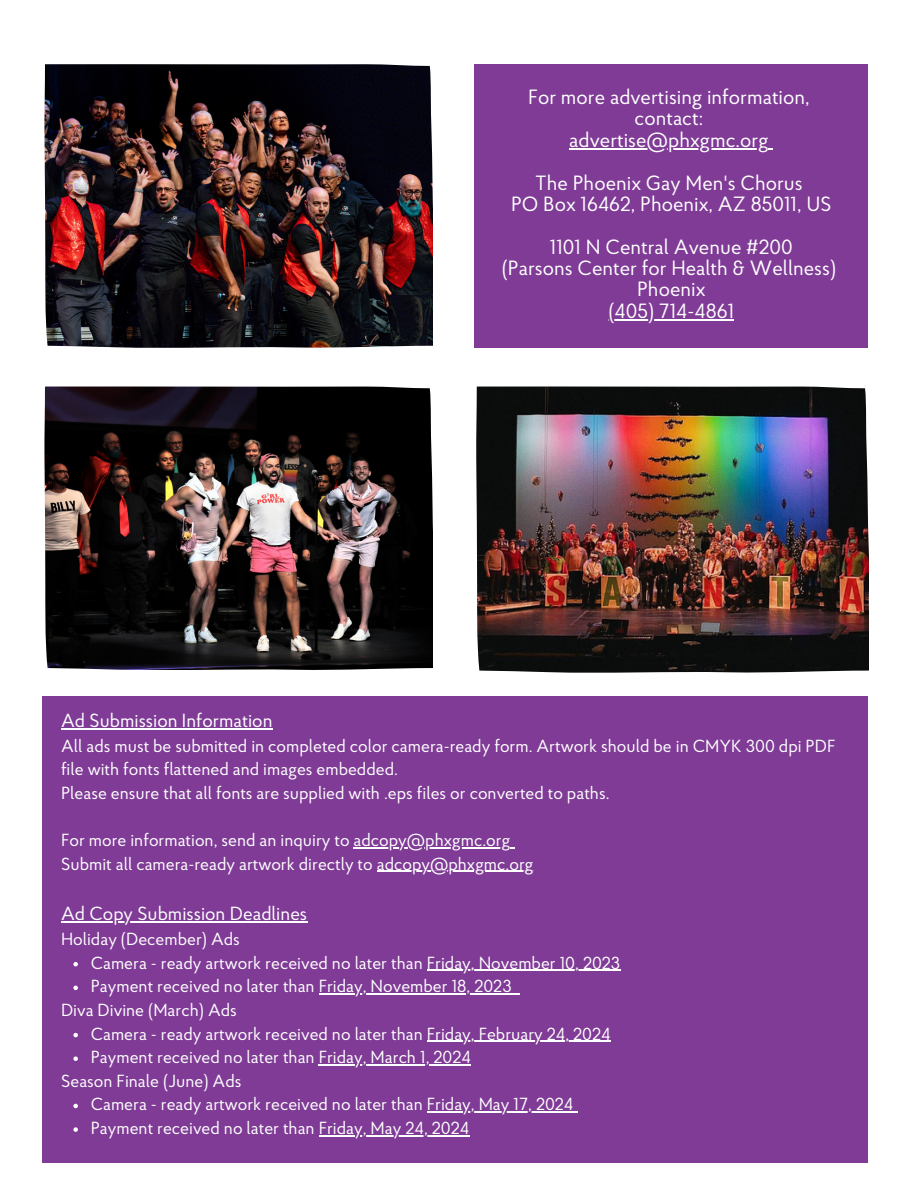
<style>
.page{position:relative;width:918px;height:1188px;background:#fff}
.page>*{position:absolute;margin:0;border:0;box-sizing:border-box;transform-origin:0 0}
.t1{font:20.55px "Proba Pro";color:#fff}
.t2{font:19.05px "Proba Pro";color:#fff}
.t3{font:17.4px/23.7px "Proba Pro";color:#fff}
</style>
<div class="page">
<img style="left:44px;top:64px;width:389px;height:284px">
<img style="left:476px;top:387px;width:392px;height:285px">
<img style="left:44px;top:387px;width:389px;height:283px">
<div style="left:474px;top:64px;width:394px;height:284px;background:#7f3b96"></div>
<hr style="left:569px;top:148px;width:200px;height:1px;background:#fff">
<hr style="left:608px;top:319px;width:98px;height:1px;background:#fff">
<svg style="left:706px;top:319px;width:28px;height:1px"></svg>
<div style="left:42px;top:696px;width:826px;height:467px;background:#7f3b96"></div>
<svg style="left:73px;top:962px;width:5px;height:4px"></svg>
<hr style="left:427px;top:970px;width:193px;height:1px;background:#fff">
<svg style="left:73px;top:986px;width:5px;height:4px"></svg>
<hr style="left:319px;top:993px;width:193px;height:2px;background:#fff">
<svg style="left:512px;top:993px;width:8px;height:2px"></svg>
<svg style="left:73px;top:1033px;width:5px;height:4px"></svg>
<hr style="left:427px;top:1041px;width:184px;height:1px;background:#fff">
<svg style="left:73px;top:1056px;width:5px;height:5px"></svg>
<hr style="left:319px;top:1064px;width:152px;height:1px;background:#fff">
<svg style="left:73px;top:1104px;width:5px;height:4px"></svg>
<hr style="left:427px;top:1112px;width:147px;height:1px;background:#fff">
<svg style="left:73px;top:1127px;width:5px;height:5px"></svg>
<hr style="left:319px;top:1135px;width:150px;height:1px;background:#fff">
<hr style="left:61px;top:728px;width:212px;height:1px;background:#fff">
<hr style="left:354px;top:847px;width:156px;height:1px;background:#fff">
<hr style="left:377px;top:871px;width:157px;height:1px;background:#fff">
<hr style="left:61px;top:921px;width:246px;height:2px;background:#fff">
<p class="t1" style="left:528px;top:89px;width:283px">For more advertising information,</p>
<p class="t1" style="left:635px;top:110px;width:70px">contact:</p>
<p class="t1" style="left:569px;top:131px;width:201px">advertise@phxgmc.org</p>
<p class="t1" style="left:535px;top:174px;width:269px">The Phoenix Gay Men's Chorus</p>
<p class="t1" style="left:511px;top:196px;width:322px">PO Box 16462, Phoenix, AZ 85011, US</p>
<p class="t1" style="left:550px;top:238px;width:244px">1101 N Central Avenue #200</p>
<p class="t1" style="left:502px;top:260px;width:336px">(Parsons Center for Health &amp; Wellness)</p>
<p class="t1" style="left:637px;top:281px;width:70px">Phoenix</p>
<p class="t1" style="left:608px;top:302px;width:127px">(405) 714-4861</p>
<p class="t2" style="left:61px;top:713px;width:213px">Ad Submission Information</p>
<p class="t3" style="left:61px;top:735px;width:776px">All ads must be submitted in completed color camera-ready form. Artwork should be in CMYK 300 dpi PDF file with fonts flattened and images embedded.</p>
<p class="t3" style="left:61px;top:783px;width:550px">Please ensure that all fonts are supplied with .eps files or converted to paths.</p>
<p class="t3" style="left:61px;top:830px;width:451px">For more information, send an inquiry to adcopy@phxgmc.org</p>
<p class="t3" style="left:61px;top:854px;width:474px">Submit all camera-ready artwork directly to adcopy@phxgmc.org</p>
<p class="t2" style="left:61px;top:906px;width:248px">Ad Copy Submission Deadlines</p>
<p class="t3" style="left:61px;top:929px;width:180px">Holiday (December) Ads</p>
<p class="t3" style="left:91px;top:953px;width:531px">Camera - ready artwork received no later than Friday, November 10, 2023</p>
<p class="t3" style="left:91px;top:976px;width:422px">Payment received no later than Friday, November 18, 2023</p>
<p class="t3" style="left:91px;top:1023px;width:522px">Camera - ready artwork received no later than Friday, February 24, 2024</p>
<p class="t3" style="left:91px;top:1047px;width:382px">Payment received no later than Friday, March 1, 2024</p>
<p class="t3" style="left:91px;top:1094px;width:484px">Camera - ready artwork received no later than Friday, May 17, 2024</p>
<p class="t3" style="left:91px;top:1118px;width:380px">Payment received no later than Friday, May 24, 2024</p>
<p class="t3" style="left:61px;top:1000px;width:177px">Diva Divine (March) Ads</p>
<p class="t3" style="left:61px;top:1071px;width:182px">Season Finale (June) Ads</p>
</div>
